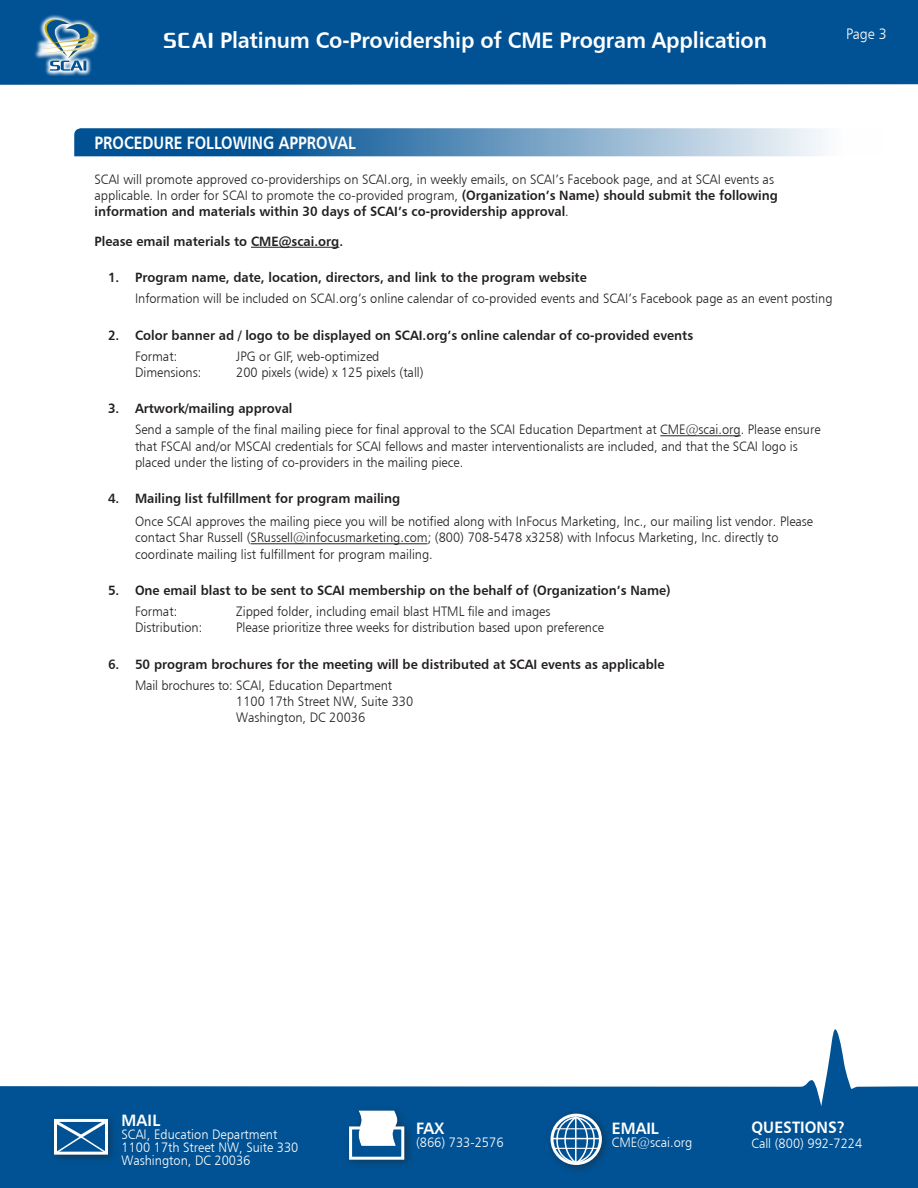
<style>
.page{position:relative;width:918px;height:1188px;background:#005294}
.page>*{position:absolute;margin:0;border:0;box-sizing:border-box;transform-origin:0 0}
.t1{font:22.5px "Humanist 777 BT Bold B";letter-spacing:-.01em;color:#fff;scale:.95 1}
.t2{font:18px "Humanist 777 BT Bold B";color:#fff;scale:.85 1}
.t3{font:16.5px "Humanist 777 BT Bold B";color:#fff;scale:.95 1}
.t4{font:15px "Humanist 777 BT Light B";color:#fff;scale:.95 1}
.t5{font:13.5px/16.2px "Humanist 777 BT Light B";color:#231f20;scale:.95 1}
.t6{font:13.5px/21px "Humanist 777 BT Bold B";color:#231f20;scale:.95 1}
.t7{font:13.5px/12.8px "Humanist 777 BT Light B";color:#fff;scale:.95 1}
.s1{font-family:"Cholla Sans";font-weight:700}
.s2{font-family:"Humanist 777 BT Bold B"}
.s3{font-family:"Humanist 777 BT Light B"}
</style>
<div class="page">
<div style="left:0;top:84px;width:918px;height:1022px;background:#fff"></div>
<div style="left:48px;top:1113px;width:70px;height:52px;background:#231f20;opacity:.5"></div>
<svg style="left:51px;top:1117px;width:58px;height:38px"></svg>
<div style="left:353px;top:1105px;width:54px;height:51px;background:#005191"></div>
<div style="left:343px;top:1120px;width:72px;height:50px;background:#231f20;opacity:.5"></div>
<div style="left:349px;top:1126px;width:55px;height:34px;background:#005294;border:3px solid #fff"></div>
<div style="left:357px;top:1110px;width:40px;height:38px;background:#fff;opacity:.75"></div>
<div style="left:545px;top:1108px;width:67px;height:67px;background:#231f20;opacity:.5"></div>
<div style="left:551px;top:1114px;width:51px;height:51px;border:3px solid #fff;border-radius:50%"></div>
<hr style="left:552px;top:1138px;width:47px;height:1px;background:#fff">
<hr style="left:553px;top:1148px;width:45px;height:1px;background:#fff">
<hr style="left:553px;top:1128px;width:45px;height:1px;background:#fff">
<svg style="left:555px;top:1116px;width:41px;height:48px"></svg>
<hr style="left:251px;top:247px;width:88px;height:1px;background:#231f20">
<hr style="left:660px;top:436px;width:81px;height:1px;background:#231f20">
<hr style="left:251px;top:544px;width:177px;height:1px;background:#231f20">
<svg style="left:74px;top:128px;width:810px;height:28px"></svg>
<svg style="left:34px;top:14px;width:66px;height:62px"></svg>
<svg style="left:39px;top:19px;width:56px;height:52px"></svg>
<p class="t1" style="left:163px;top:26px;width:637px"><span class="s1">SCAI</span> Platinum Co-Providership of CME Program Application</p>
<p class="t4" style="left:846px;top:24px;width:44px">Page 3</p>
<h2 class="t2" style="left:94px;top:131px;width:309px">PROCEDURE FOLLOWING APPROVAL</h2>
<p class="t5" style="left:94px;top:171px;width:721px">SCAI will promote approved co-providerships on SCAI.org, in weekly emails, on SCAI’s Facebook page, and at SCAI events as applicable. In order for SCAI to promote the co-provided program, <span class="s2">(Organization’s Name) should submit the following information and materials within 30 days of SCAI’s co-providership approval</span>.</p>
<p class="t6" style="left:94px;top:230px;width:263px">Please email materials to CME@scai.org.</p>
<p class="t5" style="left:135px;top:267px;width:736px;line-height:21px;text-indent:-27px"><span class="s2">1. Program name, date, location, directors, and link to the program website<br></span>Information will be included on SCAI.org’s online calendar of co-provided events and SCAI’s Facebook page as an event posting</p>
<p class="t6" style="left:135px;top:324px;width:589px;text-indent:-27px">2. Color banner ad / logo to be displayed on SCAI.org’s online calendar of co-provided events<br><span class="s3">Format:</span></p>
<p class="t5" style="left:236px;top:348px;width:152px">JPG or GIF, web-optimized</p>
<p class="t5" style="left:135px;top:364px;width:71px">Dimensions:</p>
<p class="t5" style="left:236px;top:364px;width:199px">200 pixels (wide) x 125 pixels (tall)</p>
<p class="t5" style="left:135px;top:398px;width:723px;line-height:21px;text-indent:-27px"><span class="s2">3. Artwork/mailing approval<br></span>Send a sample of the final mailing piece for final approval to the SCAI Education Department at CME@scai.org. Please ensure</p>
<p class="t5" style="left:135px;top:438px;width:699px">that FSCAI and/or MSCAI credentials for SCAI fellows and master interventionalists are included, and that the SCAI logo is placed under the listing of co-providers in the mailing piece.</p>
<p class="t6" style="left:108px;top:488px;width:309px">4. Mailing list fulfillment for program mailing</p>
<p class="t5" style="left:135px;top:513px;width:715px">Once SCAI approves the mailing piece you will be notified along with InFocus Marketing, Inc., our mailing list vendor. Please contact Shar Russell (SRussell@infocusmarketing.com; (800) 708-5478 x3258) with Infocus Marketing, Inc. directly to coordinate mailing list fulfillment for program mailing.</p>
<p class="t6" style="left:135px;top:580px;width:565px;text-indent:-27px">5. One email blast to be sent to SCAI membership on the behalf of (Organization’s Name)<br><span class="s3">Format:</span></p>
<p class="t5" style="left:236px;top:603px;width:332px">Zipped folder, including email blast HTML file and images</p>
<p class="t5" style="left:135px;top:619px;width:72px">Distribution:</p>
<p class="t5" style="left:236px;top:619px;width:389px">Please prioritize three weeks for distribution based upon preference</p>
<p class="t6" style="left:135px;top:653px;width:559px;text-indent:-27px">6. 50 program brochures for the meeting will be distributed at SCAI events as applicable<br><span class="s3">Mail brochures to: SCAI, Education Department</span></p>
<p class="t5" style="left:236px;top:693px;width:188px">1100 17th Street NW, Suite 330<br>Washington, DC 20036</p>
<p class="t3" style="left:122px;top:1110px;width:42px">MAIL</p>
<p class="t7" style="left:122px;top:1128px;width:188px">SCAI, Education Department<br>1100 17th Street NW, Suite 330<br>Washington, DC 20036</p>
<p class="t3" style="left:416px;top:1118px;width:31px">FAX</p>
<p class="t7" style="left:416px;top:1136px;width:94px">(866) 733-2576</p>
<p class="t3" style="left:612px;top:1118px;width:51px">EMAIL</p>
<p class="t7" style="left:612px;top:1136px;width:86px">CME@scai.org</p>
<p class="t3" style="left:752px;top:1117px;width:100px">QUESTIONS?</p>
<p class="t7" style="left:752px;top:1137px;width:118px">Call (800) 992-7224</p>
</div>
